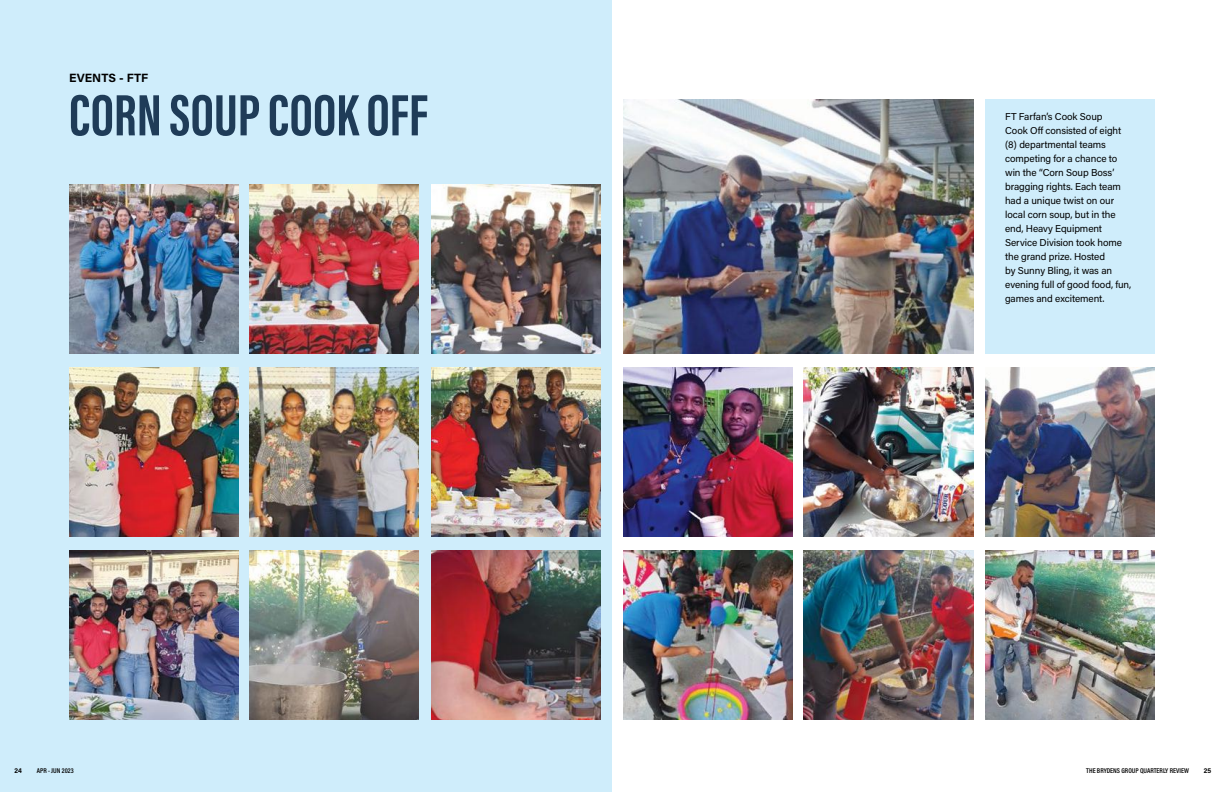
<style>
.page{position:relative;width:1224px;height:792px;background:#fff}
.page>*{position:absolute;margin:0;border:0;box-sizing:border-box;transform-origin:0 0}
.t1{font:60px "Acumin Variable Concept";letter-spacing:-.31em;color:#1f3c58}
.t2{font:12px "Acumin Variable Concept";letter-spacing:.05em;color:#000}
.t3{font:10px/14px "Acumin Variable Concept";letter-spacing:.01em;color:#000}
.t4{font:7px "Acumin Variable Concept";letter-spacing:-.145em;color:#000}
.t5{font:7px "Acumin Variable Concept";letter-spacing:-.095em;color:#000}
</style>
<div class="page">
<div style="left:0;top:0;width:612px;height:792px;background:#cfedfb"></div>
<div style="left:986px;top:99px;width:169px;height:255px;background:#cfedfb"></div>
<img style="left:69px;top:185px;width:169px;height:169px">
<img style="left:69px;top:368px;width:169px;height:169px">
<img style="left:69px;top:551px;width:169px;height:169px">
<img style="left:250px;top:185px;width:169px;height:169px">
<img style="left:250px;top:368px;width:169px;height:169px">
<img style="left:250px;top:551px;width:169px;height:169px">
<img style="left:431px;top:185px;width:170px;height:169px">
<img style="left:431px;top:368px;width:170px;height:169px">
<img style="left:431px;top:551px;width:170px;height:169px">
<img style="left:804px;top:551px;width:169px;height:169px">
<img style="left:623px;top:368px;width:170px;height:169px">
<img style="left:623px;top:551px;width:170px;height:169px">
<img style="left:986px;top:368px;width:169px;height:169px">
<img style="left:804px;top:368px;width:169px;height:169px">
<img style="left:623px;top:99px;width:350px;height:255px">
<img style="left:986px;top:551px;width:169px;height:169px">
<p class="t2" style="left:69px;top:69px;width:80px">EVENTS - FTF</p>
<h1 class="t1" style="left:69px;top:73px;width:374px">CORNSOUPCOOKOFF</h1>
<p class="t3" style="left:1005px;top:109px;width:127px">FT Farfan’s Cook Soup<br>Cook Off consisted of eight (8) departmental teams competing for a chance to win the “Corn Soup Boss’ bragging rights. Each team had a unique twist on our local corn soup, but in the end, Heavy Equipment<br>Service Division took home the grand prize. Hosted<br>by Sunny Bling, it was an evening full of good food, fun, games and excitement.</p>
<p class="t4" style="left:15px;top:766px;width:9px">24</p>
<p class="t5" style="left:37px;top:766px;width:39px">APR - JUN 2023</p>
<p class="t4" style="left:1086px;top:766px;width:106px">THE BRYDENS GROUP QUARTERLY REVIEW</p>
<p class="t4" style="left:1204px;top:766px;width:9px">25</p>
</div>
